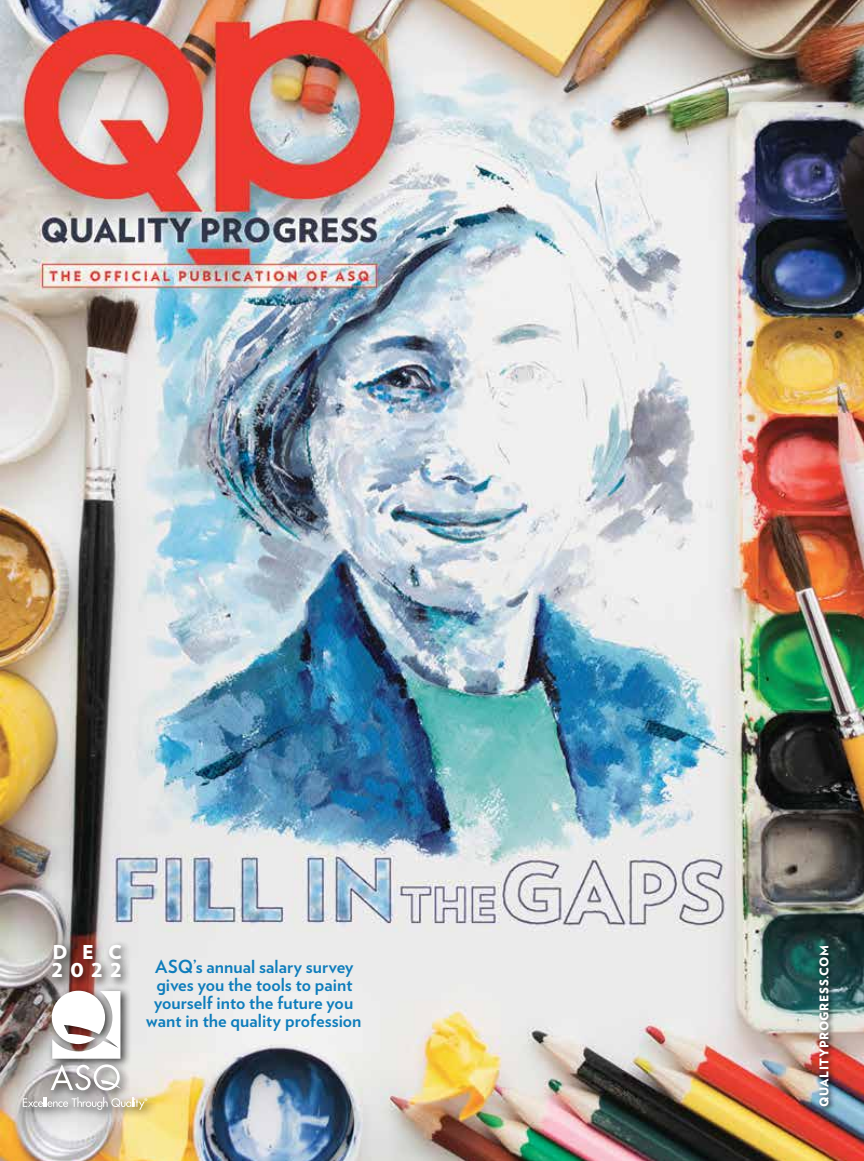
<style>
.page{position:relative;width:864px;height:1161px;background:#fff}
.page>*{position:absolute;margin:0;border:0;box-sizing:border-box;transform-origin:0 0}
.t1{font:900 19.05px/17.7px "Verlag";letter-spacing:.39em;color:#fff}
.t2{font:700 18px/18px "Verlag";color:#0e7dbc;text-align:center}
.t3{font:900 12px "Verlag";letter-spacing:.04em;color:#fff}
</style>
<div class="page">
<img style="left:1px;top:0;width:863px;height:1161px">
<hr style="left:0;top:0;width:1px;height:1161px;background:#000">
<div style="left:817px;top:943px;width:18px;height:169px;background:#000;opacity:.75"></div>
<div style="left:18px;top:986px;width:140px;height:134px;background:#000;opacity:.75"></div>
<svg style="left:51px;top:991px;width:71px;height:99px"></svg>
<svg style="left:23px;top:1097px;width:124px;height:13px;background:#c6c2b8"></svg>
<div style="left:48px;top:940px;width:83px;height:48px;background:#000;opacity:.75"></div>
<p class="t1" style="left:51px;top:943px;width:72px">DEC<br>2022</p>
<p class="t2" style="left:146px;top:956px;width:217px">ASQ’s annual salary survey gives you the tools to paint yourself into the future you want in the quality profession</p>
<p class="t3" style="left:814px;top:1107px;width:164px;rotate:-90deg">QUALITYPROGRESS.COM</p>
</div>
